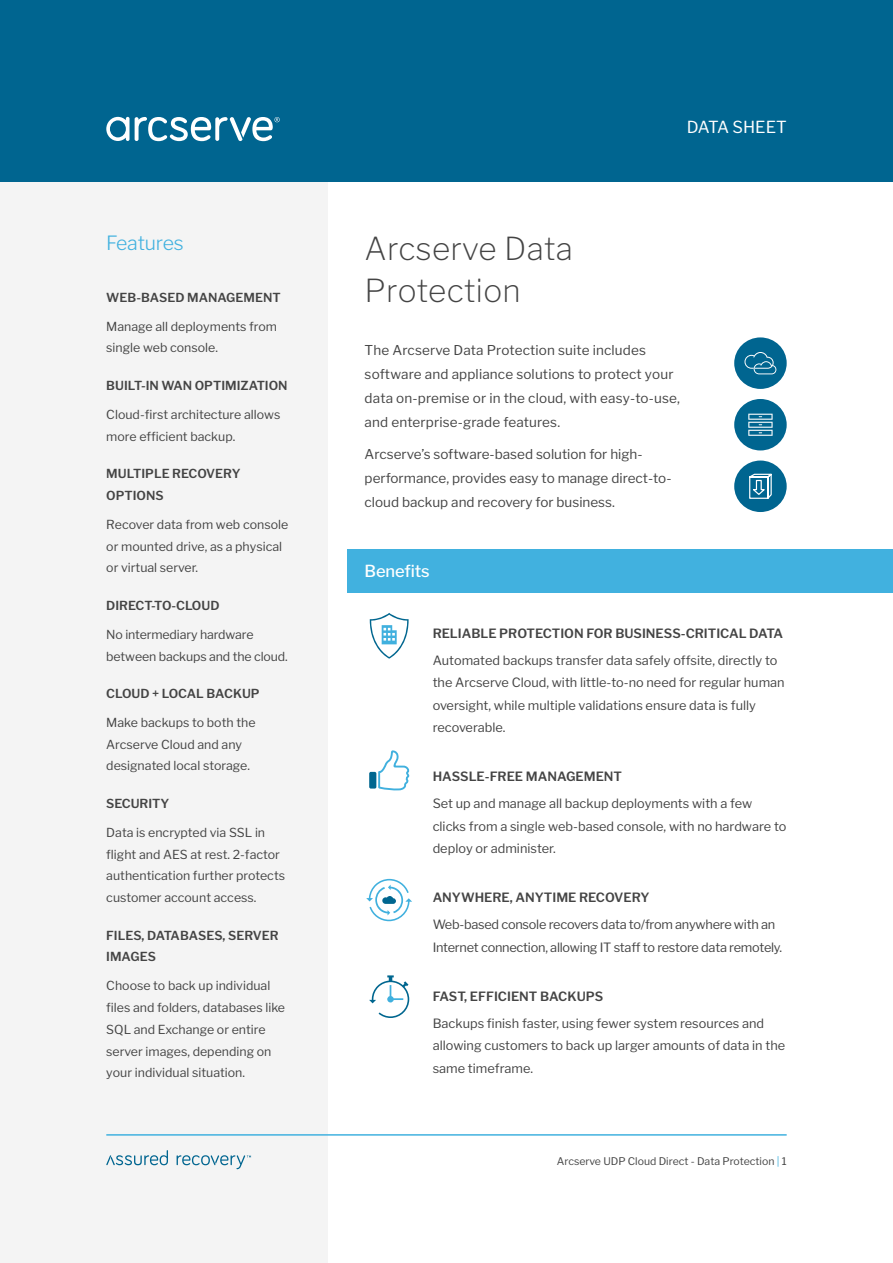
<style>
.page{position:relative;width:893px;height:1263px;background:#fff}
.page>*{position:absolute;margin:0;border:0;box-sizing:border-box;transform-origin:0 0}
.t1{font:200 31.5px/42px "Libre Franklin";letter-spacing:.01em;color:#444}
.t2{font:300 19.5px "Libre Franklin";letter-spacing:-.01em;color:#41b1df}
.t3{font:16.5px "Libre Franklin";color:#fff}
.t4{font:500 16.5px "Libre Franklin";letter-spacing:-.01em;color:#fff}
.t5{font:13.5px/24px "Libre Franklin";color:#444}
.t6{font:12.75px/22.5px "Libre Franklin";color:#444}
.t7{font:600 12.75px "Libre Franklin";color:#444}
.t8{font:12.75px/22.5px "Libre Franklin";letter-spacing:-.02em;color:#444}
.t9{font:12.3px/21.8px "Libre Franklin";color:#444}
.t10{font:600 12.3px/21.8px "Libre Franklin";color:#444}
.t11{font:10.5px "Libre Franklin";color:#444}
.s1{color:#41b1df}
</style>
<div class="page">
<div style="left:0;top:182px;width:327px;height:1081px;background:#f4f4f4"></div>
<div style="left:0;top:0;width:893px;height:182px;background:#006590"></div>
<hr style="left:106px;top:1134px;width:681px;height:2px;background:#41b1df">
<svg style="left:106px;top:1150px;width:62px;height:15px"></svg>
<svg style="left:177px;top:1155px;width:74px;height:14px"></svg>
<svg style="left:106px;top:117px;width:174px;height:24px"></svg>
<div style="left:734px;top:337px;width:53px;height:52px;background:#006590;border-radius:50%"></div>
<svg style="left:744px;top:352px;width:32px;height:22px"></svg>
<div style="left:734px;top:399px;width:53px;height:51px;background:#006590;border-radius:50%"></div>
<svg style="left:748px;top:414px;width:25px;height:22px"></svg>
<div style="left:734px;top:460px;width:53px;height:52px;background:#006590;border-radius:50%"></div>
<svg style="left:749px;top:473px;width:23px;height:26px"></svg>
<div style="left:347px;top:549px;width:546px;height:43px;background:#41b1df"></div>
<svg style="left:366px;top:879px;width:46px;height:42px"></svg>
<svg style="left:369px;top:975px;width:40px;height:43px"></svg>
<svg style="left:378px;top:750px;width:32px;height:41px"></svg>
<div style="left:369px;top:772px;width:7px;height:16px;background:#00668f;border-radius:2px"></div>
<svg style="left:370px;top:613px;width:39px;height:46px"></svg>
<p class="t2" style="left:106px;top:231px;width:79px">Features</p>
<p class="t10" style="left:106px;top:286px;width:176px">WEB-BASED MANAGEMENT</p>
<p class="t9" style="left:106px;top:315px;width:172px">Manage all deployments from single web console.</p>
<p class="t10" style="left:106px;top:374px;width:183px">BUILT-IN WAN OPTIMIZATION</p>
<p class="t9" style="left:106px;top:403px;width:176px">Cloud-first architecture allows more efficient backup.</p>
<p class="t10" style="left:106px;top:463px;width:136px">MULTIPLE RECOVERY<br>OPTIONS</p>
<p class="t9" style="left:106px;top:513px;width:183px">Recover data from web console or mounted drive, as a physical or virtual server.</p>
<p class="t10" style="left:106px;top:594px;width:115px">DIRECT-TO-CLOUD</p>
<p class="t9" style="left:106px;top:623px;width:183px">No intermediary hardware between backups and the cloud.</p>
<p class="t10" style="left:106px;top:683px;width:155px">CLOUD + LOCAL BACKUP</p>
<p class="t9" style="left:106px;top:712px;width:151px">Make backups to both the<br>Arcserve Cloud and any designated local storage.</p>
<p class="t10" style="left:106px;top:793px;width:65px">SECURITY</p>
<p class="t9" style="left:106px;top:822px;width:180px">Data is encrypted via SSL in flight and AES at rest. 2-factor authentication further protects customer account access.</p>
<p class="t10" style="left:106px;top:924px;width:174px">FILES, DATABASES, SERVER<br>IMAGES</p>
<p class="t9" style="left:106px;top:975px;width:180px">Choose to back up individual files and folders, databases like<br>SQL and Exchange or entire server images, depending on your individual situation.</p>
<h3 class="t3" style="left:687px;top:117px;width:101px">DATA SHEET</h3>
<p class="t1" style="left:365px;top:227px;width:210px">Arcserve Data<br>Protection</p>
<p class="t5" style="left:365px;top:338px;width:317px">The Arcserve Data Protection suite includes software and appliance solutions to protect your data on-premise or in the cloud, with easy-to-use, and enterprise-grade features.</p>
<p class="t5" style="left:365px;top:442px;width:308px">Arcserve’s software-based solution for high&shy;performance, provides easy to manage direct-to&shy;cloud backup and recovery for business.</p>
<p class="t4" style="left:365px;top:561px;width:67px">Benefits</p>
<p class="t7" style="left:433px;top:625px;width:352px">RELIABLE PROTECTION FOR BUSINESS-CRITICAL DATA</p>
<p class="t6" style="left:433px;top:649px;width:353px">Automated backups transfer data safely offsite, directly to the Arcserve Cloud, with little-to-no need for regular human oversight, while multiple validations ensure data is fully recoverable.</p>
<p class="t7" style="left:433px;top:769px;width:191px">HASSLE-FREE MANAGEMENT</p>
<p class="t6" style="left:433px;top:792px;width:355px">Set up and manage all backup deployments with a few clicks from a single web-based console, with no hardware to deploy or administer.</p>
<p class="t7" style="left:433px;top:890px;width:218px">ANYWHERE, ANYTIME RECOVERY</p>
<p class="t8" style="left:433px;top:913px;width:351px">Web-based console recovers data to/from anywhere with an<br>Internet connection, allowing IT staff to restore data remotely.</p>
<p class="t7" style="left:433px;top:988px;width:172px">FAST, EFFICIENT BACKUPS</p>
<p class="t6" style="left:433px;top:1012px;width:354px">Backups finish faster, using fewer system resources and allowing customers to back up larger amounts of data in the same timeframe.</p>
<p class="t11" style="left:557px;top:1155px;width:231px">Arcserve UDP Cloud Direct - Data Protection <span class="s1">|</span> 1</p>
</div>
